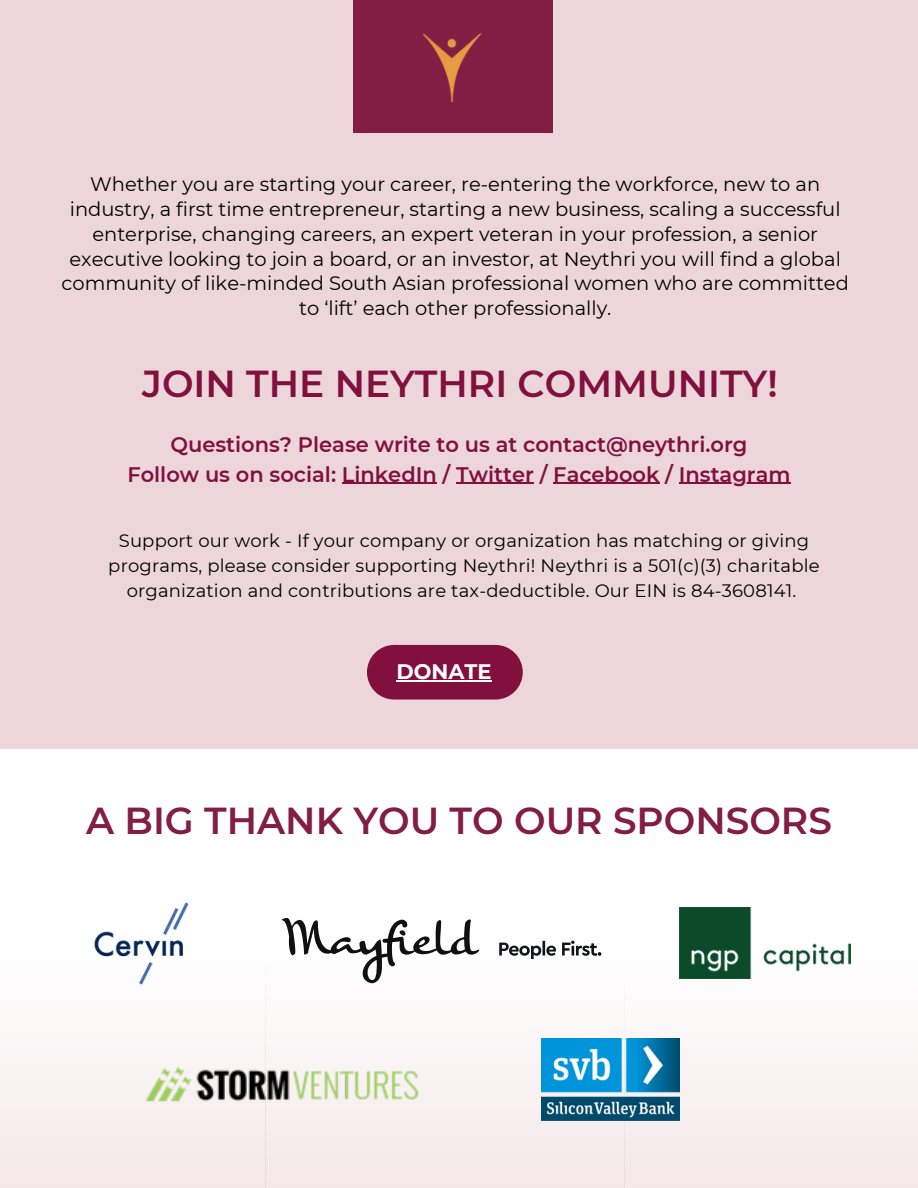
<style>
.page{position:relative;width:918px;height:1188px;background:#fff}
.page>*{position:absolute;margin:0;border:0;box-sizing:border-box;transform-origin:0 0}
.t1{font:600 37.5px "Montserrat";color:#821e43}
.t2{font:600 37.5px "Montserrat";color:#81103f}
.t3{font:600 21px/29.2px "Montserrat";color:#81103f;text-align:center}
.t4{font:700 21px "Montserrat";color:#fff}
.t5{font:19.5px/24.8px "Montserrat";color:#000;text-align:center}
.t6{font:18px/24.8px "Montserrat";letter-spacing:.01em;color:#000;text-align:center}
</style>
<div class="page">
<div style="left:0;top:0;width:918px;height:749px;background:#ecd6d9"></div>
<svg style="left:624px;top:907px;width:294px;height:281px;fill:#faf4f5"></svg>
<svg style="left:265px;top:940px;width:359px;height:248px;fill:#f9f3f4"></svg>
<div style="left:0;top:1059px;width:265px;height:129px;background:#f6edee"></div>
<img style="left:94px;top:902px;width:95px;height:83px">
<img style="left:680px;top:908px;width:171px;height:71px">
<img style="left:541px;top:1039px;width:139px;height:82px">
<svg style="left:282px;top:918px;width:198px;height:65px"></svg>
<svg style="left:499px;top:941px;width:102px;height:18px"></svg>
<img style="left:141px;top:1062px;width:282px;height:45px">
<div style="left:367px;top:645px;width:155px;height:55px;background:#81103f;border-radius:27px"></div>
<hr style="left:396px;top:680px;width:96px;height:1px;background:#fff">
<div style="left:353px;top:0;width:200px;height:133px;background:#821e43"></div>
<img style="left:423px;top:34px;width:58px;height:67px">
<hr style="left:342px;top:483px;width:95px;height:1px;background:#81103f">
<hr style="left:456px;top:483px;width:78px;height:1px;background:#81103f">
<hr style="left:553px;top:483px;width:106px;height:1px;background:#81103f">
<hr style="left:679px;top:483px;width:112px;height:1px;background:#81103f">
<p class="t5" style="left:62px;top:172px;width:789px">Whether you are starting your career, re-entering the workforce, new to an industry, a first time entrepreneur, starting a new business, scaling a successful enterprise, changing careers, an expert veteran in your profession, a senior executive looking to join a board, or an investor, at Neythri you will find a global community of like-minded South Asian professional women who are committed to ‘lift’ each other professionally.</p>
<p class="t2" style="left:142px;top:361px;width:637px">JOIN THE NEYTHRI COMMUNITY!</p>
<p class="t3" style="left:127px;top:430px;width:665px">Questions? Please write to us at contact@neythri.org<br>Follow us on social: LinkedIn / Twitter / Facebook / Instagram</p>
<h2 class="t6" style="left:108px;top:529px;width:713px">Support our work - If your company or organization has matching or giving programs, please consider supporting Neythri! Neythri is a 501(c)(3) charitable organization and contributions are tax-deductible. Our EIN is 84-3608141.</h2>
<p class="t4" style="left:396px;top:659px;width:97px">DONATE</p>
<p class="t1" style="left:86px;top:798px;width:747px">A BIG THANK YOU TO OUR SPONSORS</p>
</div>
